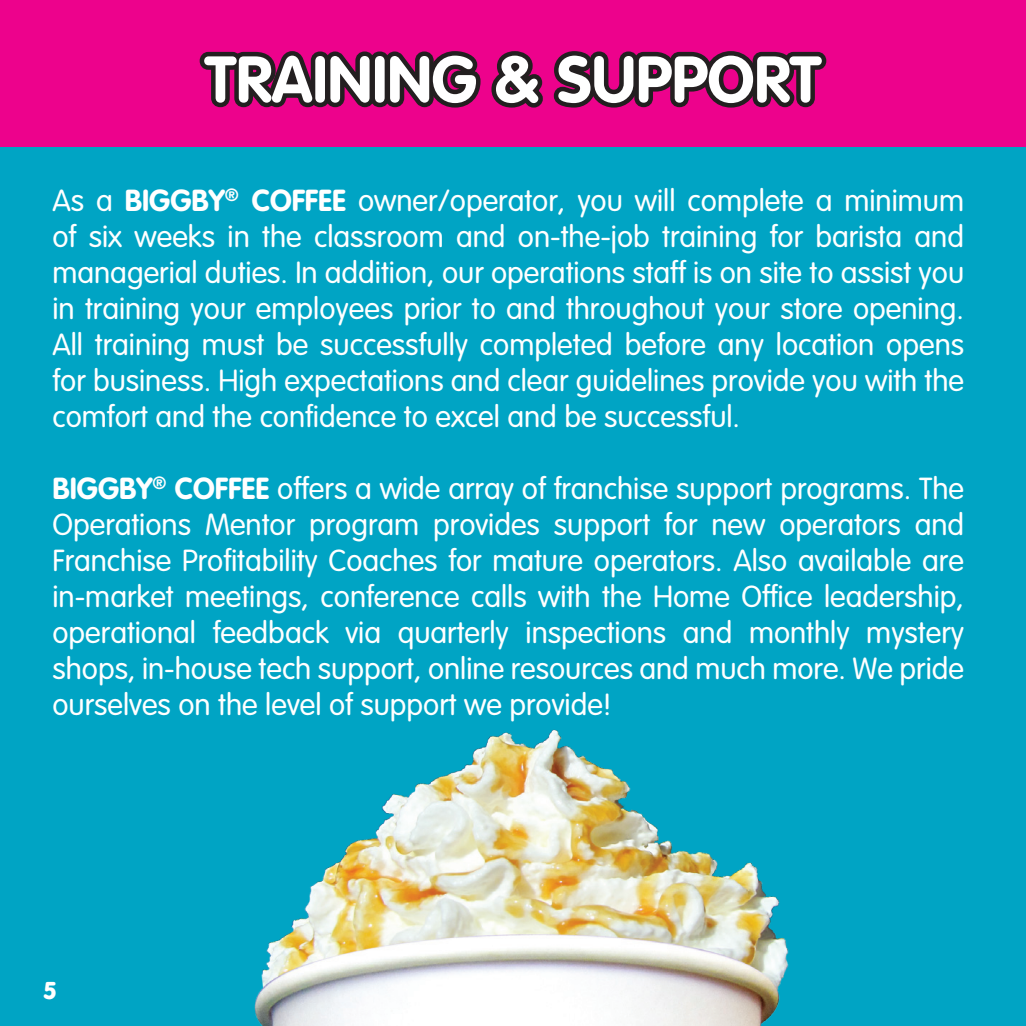
<style>
.page{position:relative;width:1026px;height:1026px;background:#00a4c4}
.page>*{position:absolute;margin:0;border:0;box-sizing:border-box;transform-origin:0 0}
.t1{font:700 64.5px "VAG Rounded";color:#fff}
.t2{font:300 30px/36px "VAG Rounded";color:#fff;text-align:justify}
.t3{font:900 24px "VAG Rounded";color:#fff}
.s1{font-weight:700}
</style>
<div class="page">
<div style="left:0;top:0;width:1026px;height:147px;background:#ed028c"></div>
<svg style="left:199px;top:51px;width:628px;height:57px"></svg>
<img style="left:254px;top:729px;width:535px;height:297px">
<h1 class="t1" style="left:205px;top:42px;width:542px">TRAINING &amp; SUPPORT</h1>
<p class="t2" style="left:52px;top:183px;width:913px">As a <span class="s1">BIGGBY</span><sup>®</sup> <span class="s1">COFFEE</span> owner/operator, you will complete a minimum of six weeks in the classroom and on-the-job training for barista and managerial duties. In addition, our operations staff is on site to assist you in training your employees prior to and throughout your store opening.<br>All training must be successfully completed before any location opens for business. High expectations and clear guidelines provide you with the comfort and the confidence to excel and be successful.</p>
<p class="t2" style="left:52px;top:471px;width:913px"><span class="s1">BIGGBY</span><sup>®</sup> <span class="s1">COFFEE</span> offers a wide array of franchise support programs. The Operations Mentor program provides support for new operators and Franchise Profitability Coaches for mature operators. Also available are in-market meetings, conference calls with the Home Office leadership, operational feedback via quarterly inspections and monthly mystery shops, in-house tech support, online resources and much more. We pride ourselves on the level of support we provide!</p>
<p class="t3" style="left:44px;top:976px;width:13px">5</p>
</div>
